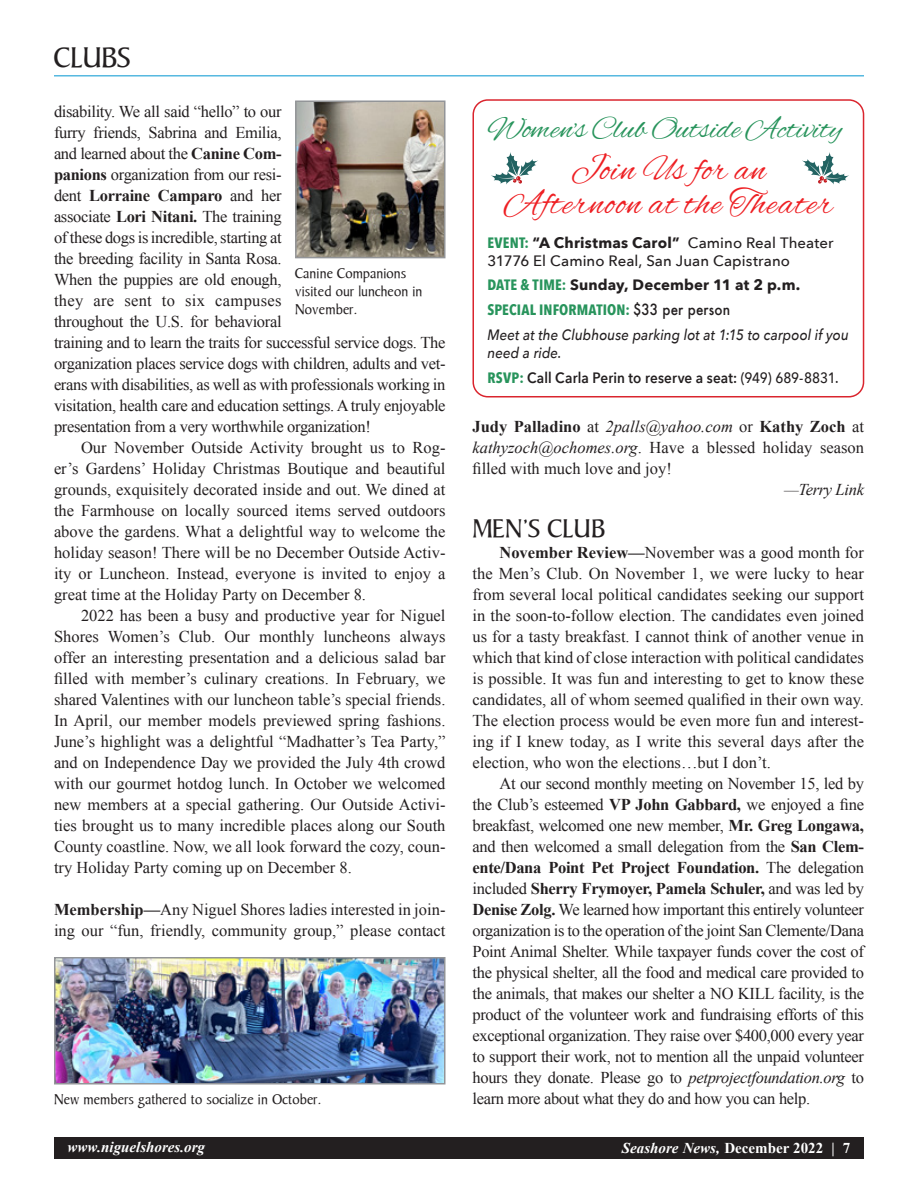
<style>
.page{position:relative;width:918px;height:1188px;background:#fff}
.page>*{position:absolute;margin:0;border:0;box-sizing:border-box;transform-origin:0 0}
.SB_Head{font:36px/34.5px "Alex Brush";letter-spacing:.035em;color:#ee1f23;text-align:center}
.SB_Head-2{font:31.5px "Alex Brush";color:#28945c}
.t1{font:30px "Persuasion S Si";color:#231f20}
.Subheadhead{font:27px "Persuasion S Si";letter-spacing:.01em;color:#231f20}
.Body_Subhead{font:16.5px/21px "Times New Roman";letter-spacing:-.02em;color:#231f20;text-align:justify}
.body_copy{font:16.5px/21px "Times New Roman";color:#231f20;text-align:justify}
.Body_Subhead-2{font:16.5px/21px "Times New Roman";color:#231f20}
.Byline{font:italic 16.5px "Times New Roman";letter-spacing:-.02em;color:#231f20}
.body_copy-2{font:15px/18px "Persuasion S Si";letter-spacing:.01em;color:#231f20}
.SB_text{font:500 15px/18px "Avenir Next";letter-spacing:.005em;color:#231f20}
.SB_text-2{font:italic 500 15px/18px "Avenir Next";letter-spacing:.005em;color:#231f20;scale:.9 1}
.SB_text-3{font:600 15px "Avenir Next";letter-spacing:.01em;color:#231f20;scale:.9 1}
.SB_text-4{font:700 15px "Avenir Next";letter-spacing:.01em;color:#231f20}
.SB_text-5{font:700 15px "Avenir Next Condensed";letter-spacing:.005em;color:#28945c}
.t2{font:700 15px "Times New Roman";color:#fff}
.t3{font:italic 700 15px "Times New Roman";color:#fff}
.s1{font-weight:700}
.s2{font-family:"Avenir Next Condensed";font-weight:700;color:#28945c}
.s3{font-family:"Avenir Next Condensed";color:#28945c}
.s4{font-family:"Futura";font-weight:500;color:#231f20}
.s5{font-weight:500}
.s6{font-style:italic}
</style>
<div class="page">
<div style="left:54px;top:1137px;width:810px;height:21px;background:#231f20"></div>
<div style="left:473px;top:99px;width:391px;height:298px;border:2px solid #da252e;border-radius:15px"></div>
<svg style="left:491px;top:152px;width:47px;height:32px"></svg>
<svg style="left:802px;top:152px;width:47px;height:32px"></svg>
<img style="left:298px;top:103px;width:145px;height:152px">
<div style="left:295px;top:100px;width:151px;height:158px;border:2px solid #939598"></div>
<img style="left:57px;top:960px;width:386px;height:121px">
<div style="left:54px;top:957px;width:392px;height:127px;border:2px solid #939598"></div>
<hr style="left:54px;top:75px;width:810px;height:1px;background:#0095d0">
<p class="t1" style="left:54px;top:40px;width:78px">CLUBS</p>
<p class="Body_Subhead" style="left:54px;top:101px;width:393px;text-align:left">disability. We all said “hello” to our<br>furry friends, Sabrina and Emilia,<br>and learned about the <span class="s1">Canine Com-<br>panions</span> organization from our resi-<br>dent <span class="s1">Lorraine Camparo</span> and her<br>associate <span class="s1">Lori Nitani.</span> The training<br>of these dogs is incredible, starting at<br>the breeding facility in Santa Rosa.<br>When the puppies are old enough,<br>they are sent to six campuses<br>throughout the U.S. for behavioral<br>training and to learn the traits for successful service dogs. The organization places service dogs with children, adults and vet&shy;erans with disabilities, as well as with professionals working in visitation, health care and education settings. A truly enjoyable presentation from a very worthwhile organization!</p>
<p class="body_copy" style="left:54px;top:437px;width:393px;text-indent:27px">Our November Outside Activity brought us to Rog&shy;er’s Gardens’ Holiday Christmas Boutique and beautiful grounds, exquisitely decorated inside and out. We dined at the Farmhouse on locally sourced items served outdoors above the gardens. What a delightful way to welcome the holiday season! There will be no December Outside Activ&shy;ity or Luncheon. Instead, everyone is invited to enjoy a great time at the Holiday Party on December 8.</p>
<p class="body_copy" style="left:54px;top:605px;width:393px;text-indent:27px">2022 has been a busy and productive year for Niguel Shores Women’s Club. Our monthly luncheons always offer an interesting presentation and a delicious salad bar filled with member’s culinary creations. In February, we shared Valentines with our luncheon table’s special friends.<br>In April, our member models previewed spring fashions.<br>June’s highlight was a delightful “Madhatter’s Tea Party,” and on Independence Day we provided the July 4th crowd with our gourmet hotdog lunch. In October we welcomed new members at a special gathering. Our Outside Activi&shy;ties brought us to many incredible places along our South County coastline. Now, we all look forward the cozy, coun&shy;try Holiday Party coming up on December 8.</p>
<p class="Body_Subhead-2" style="left:54px;top:899px;width:393px"><span class="s1">Membership—</span>Any Niguel Shores ladies interested in join&shy;ing our “fun, friendly, community group,” please contact</p>
<p class="body_copy-2" style="left:295px;top:265px;width:129px">Canine Companions visited our luncheon in<br>November.</p>
<p class="body_copy-2" style="left:54px;top:1091px;width:269px">New members gathered to socialize in October.</p>
<p class="SB_Head-2" style="left:488px;top:111px;width:356px">Women’s Club Outside Activity</p>
<p class="SB_Head" style="left:504px;top:154px;width:330px">Join Us for an<br>Afternoon at the Theater</p>
<p class="SB_text" style="left:488px;top:233px;width:348px"><span class="s2">EVENT:</span> <span class="s1">“A Christmas Carol”</span> Camino Real Theater<br>31776 El Camino Real, San Juan Capistrano</p>
<p class="SB_text-4" style="left:488px;top:272px;width:314px"><span class="s3">DATE &amp; TIME:</span> Sunday, December 11 at 2 p.m.</p>
<p class="SB_text-5" style="left:488px;top:301px;width:244px">SPECIAL INFORMATION: <span class="s4">$33 per person</span></p>
<p class="SB_text-2" style="left:488px;top:325px;width:403px">Meet at the Clubhouse parking lot at 1:15 to carpool if you need a ride.</p>
<p class="SB_text-3" style="left:488px;top:364px;width:392px"><span class="s2">RSVP:</span> Call Carla Perin to reserve a seat: <span class="s5">(949) 689-8831.</span></p>
<p class="Body_Subhead" style="left:472px;top:416px;width:393px"><span class="s1">Judy Palladino</span> at <span class="s6">2palls@yahoo.com</span> or <span class="s1">Kathy Zoch</span> at <span class="s6">kathyzoch@ochomes.org</span>. Have a blessed holiday season filled with much love and joy!</p>
<p class="Byline" style="left:784px;top:478px;width:81px">—Terry Link</p>
<p class="Subheadhead" style="left:472px;top:514px;width:134px">MEN’S CLUB</p>
<p class="Body_Subhead" style="left:472px;top:542px;width:393px;text-indent:27px"><span class="s1">November Review—</span>November was a good month for the Men’s Club. On November 1, we were lucky to hear from several local political candidates seeking our support in the soon-to-follow election. The candidates even joined us for a tasty breakfast. I cannot think of another venue in which that kind of close interaction with political candidates is possible. It was fun and interesting to get to know these candidates, all of whom seemed qualified in their own way.<br>The election process would be even more fun and interest&shy;ing if I knew today, as I write this several days after the election, who won the elections…but I don’t.</p>
<p class="Body_Subhead" style="left:472px;top:773px;width:393px;text-indent:27px">At our second monthly meeting on November 15, led by the Club’s esteemed <span class="s1">VP John Gabbard,</span> we enjoyed a fine breakfast, welcomed one new member, <span class="s1">Mr. Greg Longawa, </span>and then welcomed a small delegation from the <span class="s1">San Clem&shy;ente/Dana Point Pet Project Foundation.</span> The delegation included <span class="s1">Sherry Frymoyer, Pamela Schuler,</span> and was led by <span class="s1">Denise Zolg.</span> We learned how important this entirely volunteer organization is to the operation of the joint San Clemente/Dana Point Animal Shelter. While taxpayer funds cover the cost of the physical shelter, all the food and medical care provided to the animals, that makes our shelter a NO KILL facility, is the product of the volunteer work and fundraising efforts of this exceptional organization. They raise over $400,000 every year to support their work, not to mention all the unpaid volunteer hours they donate. Please go to <span class="s6">petprojectfoundation.org</span> to learn more about what they do and how you can help.</p>
<p class="t3" style="left:68px;top:1137px;width:139px">www.niguelshores.org</p>
<p class="t2" style="left:622px;top:1138px;width:230px"><span class="s6">Seashore News,</span> December 2022 | 7</p>
</div>
